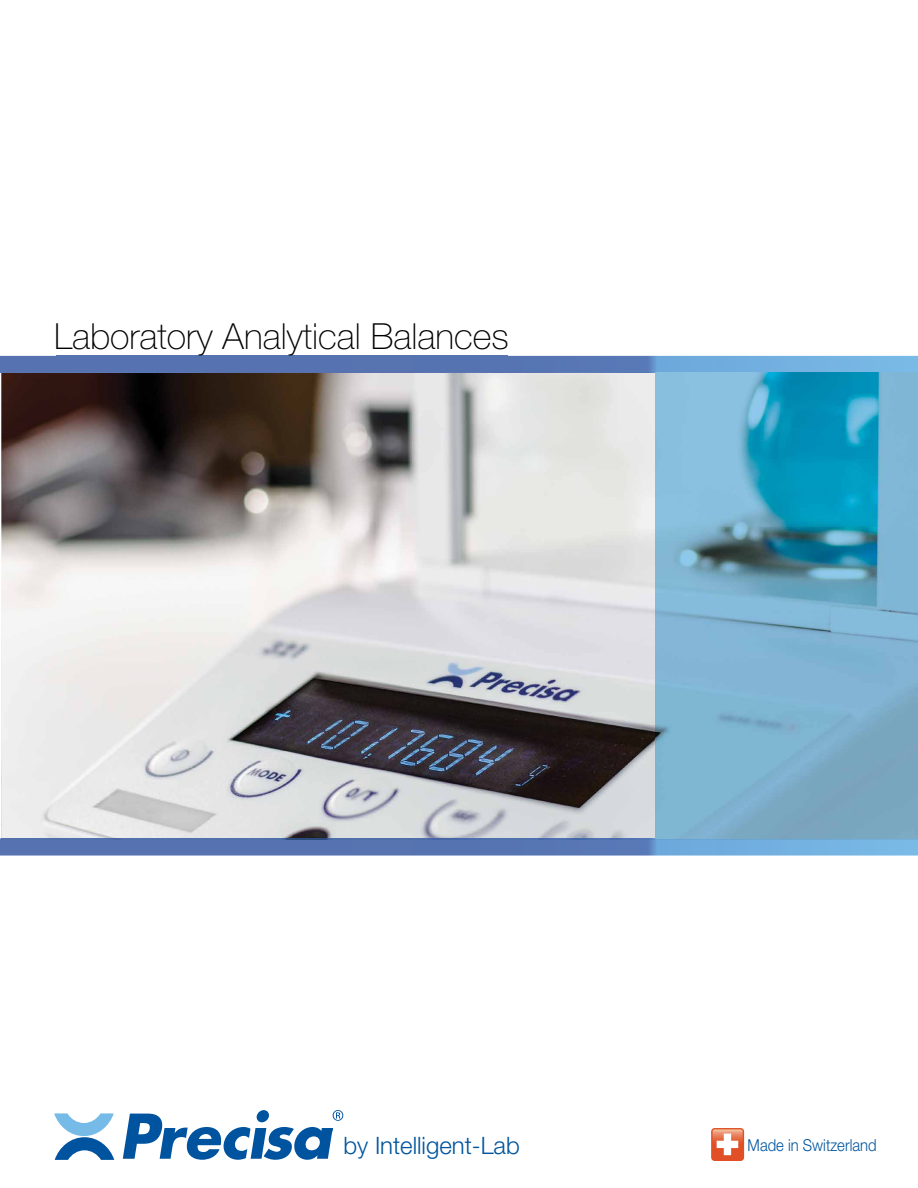
<style>
.page{position:relative;width:918px;height:1188px;background:#fff}
.page>*{position:absolute;margin:0;border:0;box-sizing:border-box;transform-origin:0 0}
.t1{font:100 36px "Helvetica Neue LT Pro";color:#000}
.t2{font:300 24px "Helvetica Neue LT Pro";color:#00559e}
.t3{font:300 16.5px "Helvetica Neue";color:#00559e;scale:.9 1}
</style>
<div class="page">
<img style="left:0;top:356px;width:918px;height:500px">
<svg style="left:54px;top:1113px;width:60px;height:47px"></svg>
<svg style="left:123px;top:1110px;width:220px;height:50px"></svg>
<div style="left:711px;top:1128px;width:33px;height:33px;background:#e04f26;border-radius:4px"></div>
<svg style="left:713px;top:1129px;width:30px;height:26px"></svg>
<img style="left:56px;top:356px;width:452px;height:1px">
<img style="left:1px;top:838px;width:917px;height:1px">
<img style="left:655px;top:373px;width:263px;height:465px">
<p class="t1" style="left:54px;top:316px;width:456px">Laboratory Analytical Balances</p>
<p class="t2" style="left:343px;top:1131px;width:178px">by Intelligent-Lab</p>
<p class="t3" style="left:748px;top:1135px;width:145px">Made in Switzerland</p>
</div>
